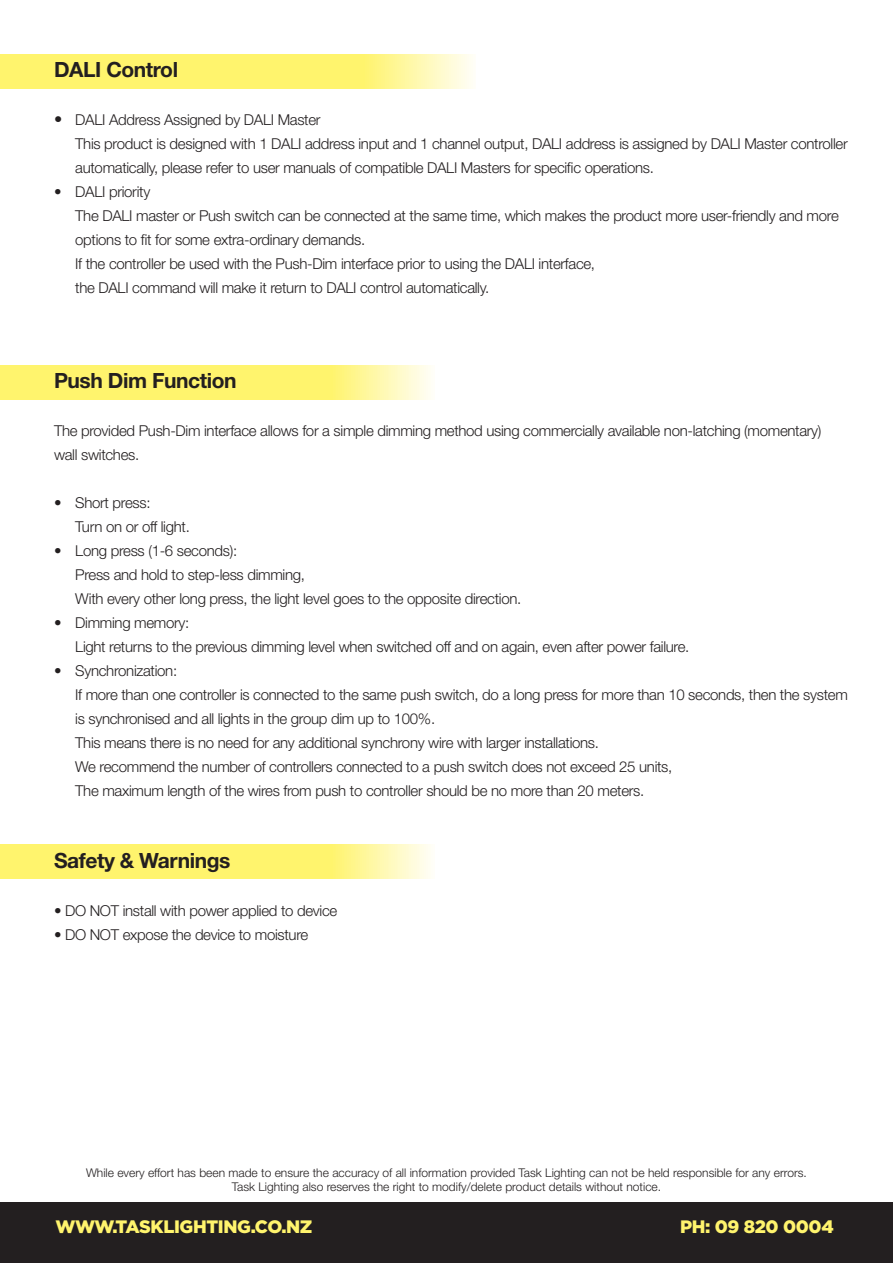
<style>
.page{position:relative;width:893px;height:1263px;background:#fff}
.page>*{position:absolute;margin:0;border:0;box-sizing:border-box;transform-origin:0 0}
.t1{font:700 21px "Helvetica Neue LT Std";letter-spacing:-.02em;color:#231f20}
.t2{font:900 18px "Gotham";letter-spacing:-.02em;color:#fff46d}
.t3{font:300 15px/24px "Helvetica Neue LT Std";letter-spacing:-.02em;color:#231f20}
.t4{font:300 12px/14.4px "Helvetica Neue LT Std";color:#231f20;text-align:center}
.s1{font-size:16.5px}
</style>
<div class="page">
<svg style="left:0;top:54px;width:473px;height:34px;fill:#fff46d"></svg>
<svg style="left:0;top:365px;width:431px;height:34px;fill:#fff46d"></svg>
<svg style="left:0;top:845px;width:431px;height:34px;fill:#fff46d"></svg>
<div style="left:0;top:1202px;width:893px;height:61px;background:#231f20"></div>
<p class="t1" style="left:54px;top:56px;width:126px">DALI Control</p>
<p class="t3" style="left:54px;top:107px;width:268px"><span class="s1">•</span> DALI Address Assigned by DALI Master</p>
<p class="t3" style="left:75px;top:131px;width:774px">This product is designed with 1 DALI address input and 1 channel output, DALI address is assigned by DALI Master controller automatically, please refer to user manuals of compatible DALI Masters for specific operations.</p>
<p class="t3" style="left:54px;top:179px;width:98px">• DALI priority</p>
<p class="t3" style="left:75px;top:203px;width:765px">The DALI master or Push switch can be connected at the same time, which makes the product more user-friendly and more options to fit for some extra-ordinary demands.</p>
<p class="t3" style="left:75px;top:251px;width:521px">If the controller be used with the Push-Dim interface prior to using the DALI interface,</p>
<p class="t3" style="left:75px;top:275px;width:415px">the DALI command will make it return to DALI control automatically.</p>
<p class="t1" style="left:54px;top:367px;width:184px">Push Dim Function</p>
<p class="t3" style="left:54px;top:418px;width:769px">The provided Push-Dim interface allows for a simple dimming method using commercially available non-latching (momentary) wall switches.</p>
<p class="t3" style="left:54px;top:490px;width:98px">• Short press:</p>
<p class="t3" style="left:75px;top:514px;width:116px">Turn on or off light.</p>
<p class="t3" style="left:54px;top:538px;width:185px">• Long press (1-6 seconds):</p>
<p class="t3" style="left:75px;top:562px;width:231px">Press and hold to step-less dimming,</p>
<p class="t3" style="left:75px;top:586px;width:448px">With every other long press, the light level goes to the opposite direction.</p>
<p class="t3" style="left:54px;top:610px;width:137px">• Dimming memory:</p>
<p class="t3" style="left:75px;top:634px;width:616px">Light returns to the previous dimming level when switched off and on again, even after power failure.</p>
<p class="t3" style="left:54px;top:658px;width:125px">• Synchronization:</p>
<p class="t3" style="left:75px;top:682px;width:774px">If more than one controller is connected to the same push switch, do a long press for more than 10 seconds, then the system is synchronised and all lights in the group dim up to 100%.</p>
<p class="t3" style="left:75px;top:730px;width:525px">This means there is no need for any additional synchrony wire with larger installations.</p>
<p class="t3" style="left:75px;top:754px;width:599px">We recommend the number of controllers connected to a push switch does not exceed 25 units,</p>
<p class="t3" style="left:75px;top:778px;width:571px">The maximum length of the wires from push to controller should be no more than 20 meters.</p>
<p class="t1" style="left:54px;top:847px;width:178px">Safety &amp; Warnings</p>
<p class="t3" style="left:54px;top:898px;width:285px">• DO NOT install with power applied to device</p>
<p class="t3" style="left:54px;top:922px;width:256px">• DO NOT expose the device to moisture</p>
<p class="t4" style="left:86px;top:1165px;width:722px">While every effort has been made to ensure the accuracy of all information provided Task Lighting can not be held responsible for any errors.<br>Task Lighting also reserves the right to modify/delete product details without notice.</p>
<p class="t2" style="left:56px;top:1216px;width:259px">WWW.TASKLIGHTING.CO.NZ</p>
<p class="t2" style="left:680px;top:1216px;width:155px">PH: 09 820 0004</p>
</div>
